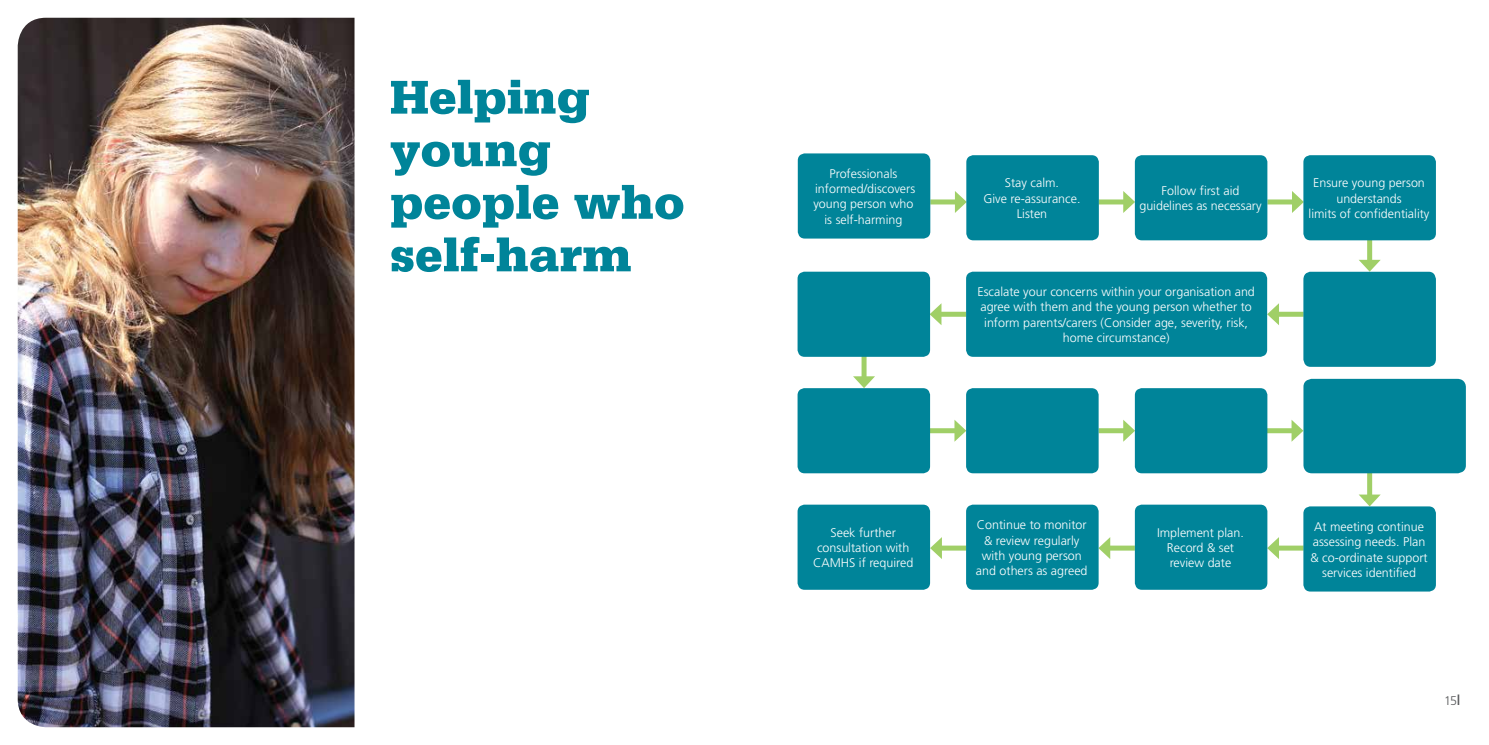
<style>
.page{position:relative;width:1489px;height:745px;background:#fff}
.page>*{position:absolute;margin:0;border:0;box-sizing:border-box;transform-origin:0 0}
.t1{font:900 50px/52.5px "Serifa";color:#008499}
.t2{font:300 12.5px/15.1px "Frutiger";color:#fff;text-align:center}
.t3{font:300 12.5px "Frutiger";color:#58595b}
.s1{font-weight:400;font-size:15px}
</style>
<div class="page">
<svg style="left:1366px;top:473px;width:5px;height:21px"></svg>
<svg style="left:1359px;top:494px;width:21px;height:12px"></svg>
<svg style="left:1366px;top:240px;width:5px;height:20px"></svg>
<svg style="left:1359px;top:260px;width:21px;height:11px"></svg>
<div style="left:861px;top:351px;width:5px;height:29px;background:#a0cf67"></div>
<svg style="left:853px;top:376px;width:22px;height:12px"></svg>
<div style="left:930px;top:199px;width:29px;height:5px;background:#a0cf67"></div>
<svg style="left:954px;top:191px;width:12px;height:22px"></svg>
<div style="left:937px;top:545px;width:29px;height:5px;background:#a0cf67"></div>
<svg style="left:930px;top:536px;width:11px;height:22px"></svg>
<div style="left:1098px;top:199px;width:29px;height:5px;background:#a0cf67"></div>
<svg style="left:1123px;top:191px;width:11px;height:22px"></svg>
<div style="left:929px;top:428px;width:29px;height:5px;background:#a0cf67"></div>
<svg style="left:954px;top:420px;width:12px;height:21px"></svg>
<div style="left:1105px;top:545px;width:29px;height:5px;background:#a0cf67"></div>
<svg style="left:1098px;top:536px;width:12px;height:22px"></svg>
<div style="left:1267px;top:199px;width:29px;height:5px;background:#a0cf67"></div>
<svg style="left:1291px;top:191px;width:12px;height:22px"></svg>
<div style="left:1098px;top:428px;width:29px;height:5px;background:#a0cf67"></div>
<svg style="left:1123px;top:420px;width:11px;height:21px"></svg>
<div style="left:1266px;top:428px;width:29px;height:5px;background:#a0cf67"></div>
<svg style="left:1291px;top:420px;width:12px;height:21px"></svg>
<div style="left:1274px;top:311px;width:29px;height:5px;background:#a0cf67"></div>
<svg style="left:1266px;top:303px;width:12px;height:22px"></svg>
<div style="left:937px;top:311px;width:29px;height:5px;background:#a0cf67"></div>
<svg style="left:930px;top:303px;width:11px;height:22px"></svg>
<div style="left:1274px;top:545px;width:29px;height:5px;background:#a0cf67"></div>
<svg style="left:1267px;top:536px;width:11px;height:22px"></svg>
<div style="left:966px;top:271px;width:300px;height:85px;background:#008499;border-radius:7px"></div>
<div style="left:1303px;top:271px;width:132px;height:95px;background:#008499;border-radius:8px"></div>
<div style="left:797px;top:271px;width:133px;height:85px;background:#008499;border-radius:7px"></div>
<div style="left:797px;top:388px;width:133px;height:85px;background:#008499;border-radius:7px"></div>
<div style="left:966px;top:155px;width:132px;height:85px;background:#008499;border-radius:7px"></div>
<div style="left:1134px;top:155px;width:133px;height:85px;background:#008499;border-radius:7px"></div>
<div style="left:1303px;top:155px;width:132px;height:85px;background:#008499;border-radius:7px"></div>
<div style="left:966px;top:388px;width:132px;height:85px;background:#008499;border-radius:7px"></div>
<div style="left:797px;top:153px;width:133px;height:85px;background:#008499;border-radius:7px"></div>
<div style="left:1303px;top:506px;width:132px;height:85px;background:#008499;border-radius:7px"></div>
<div style="left:1303px;top:378px;width:162px;height:95px;background:#008499;border-radius:8px"></div>
<div style="left:1134px;top:388px;width:133px;height:85px;background:#008499;border-radius:7px"></div>
<div style="left:1134px;top:504px;width:133px;height:85px;background:#008499;border-radius:7px"></div>
<div style="left:797px;top:504px;width:133px;height:85px;background:#008499;border-radius:7px"></div>
<div style="left:966px;top:504px;width:132px;height:85px;background:#008499;border-radius:7px"></div>
<img style="left:18px;top:18px;width:336px;height:708px">
<h1 class="t1" style="left:390px;top:70px;width:296px">Helping young people who self-harm</h1>
<p class="t2" style="left:813px;top:166px;width:103px">Professionals informed/discovers young person who is self-harming</p>
<p class="t2" style="left:983px;top:175px;width:98px">Stay calm.<br>Give re-assurance.<br>Listen</p>
<p class="t2" style="left:1139px;top:183px;width:124px">Follow first aid guidelines as necessary</p>
<p class="t2" style="left:1308px;top:175px;width:122px">Ensure young person understands<br>limits of confidentiality</p>
<p class="t2" style="left:977px;top:284px;width:279px">Escalate your concerns within your organisation and agree with them and the young person whether to inform parents/carers (Consider age, severity, risk, home circumstance)</p>
<p class="t2" style="left:813px;top:524px;width:102px">Seek further consultation with<br>CAMHS if required</p>
<p class="t2" style="left:975px;top:517px;width:113px">Continue to monitor &amp; review regularly with young person and others as agreed</p>
<p class="t2" style="left:1156px;top:524px;width:88px">Implement plan.<br>Record &amp; set review date</p>
<p class="t2" style="left:1310px;top:519px;width:119px">At meeting continue assessing needs. Plan &amp; co-ordinate support services identified</p>
<p class="t3" style="left:1443px;top:693px;width:18px">15<span class="s1">I</span></p>
</div>
